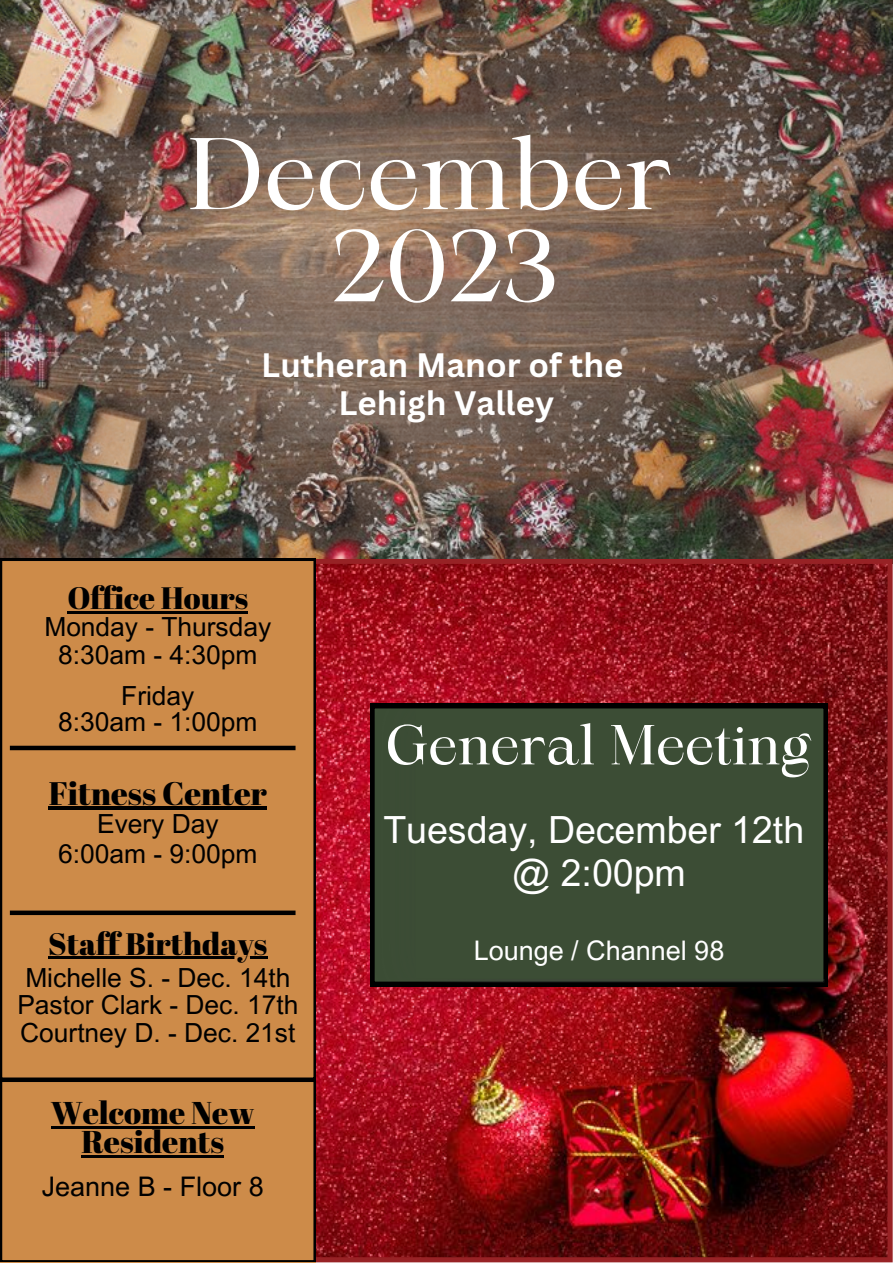
<style>
.page{position:relative;width:893px;height:1264px;background:#fff}
.page>*{position:absolute;margin:0;border:0;box-sizing:border-box;transform-origin:0 0}
.t1{font:97.35px "Maharlika";color:#fff}
.t2{font:54px "Maharlika";color:#fff}
.t3{font:37.5px "Arial MT Pro";color:#fff}
.t4{font:700 33px "Canva Sans";color:#fff}
.t5{font:32.55px "Abril Fatface";color:#000}
.t6{font:31.5px/29.2px "Abril Fatface";color:#000;text-align:center}
.t7{font:31.05px "Abril Fatface";color:#000}
.t8{font:27px "Arial MT Pro";color:#fff}
.t9{font:27px "Arial MT Pro";color:#000}
.t10{font:26.4px "Arial MT Pro";color:#000}
</style>
<div class="page">
<img style="left:0;top:0;width:892px;height:558px">
<img style="left:316px;top:558px;width:576px;height:704px">
<div style="left:0;top:558px;width:316px;height:521px;background:#cd8b49"></div>
<div style="left:0;top:1079px;width:316px;height:182px;background:#cd8b49"></div>
<div style="left:370px;top:704px;width:457px;height:282px;background:#3c4d35"></div>
<hr style="left:67px;top:611px;width:181px;height:2px;background:#000">
<hr style="left:49px;top:806px;width:218px;height:3px;background:#000">
<hr style="left:48px;top:956px;width:219px;height:2px;background:#000">
<hr style="left:51px;top:1125px;width:204px;height:3px;background:#000">
<hr style="left:81px;top:1155px;width:143px;height:2px;background:#000">
<div style="left:10px;top:910px;width:285px;height:5px;background:#000"></div>
<div style="left:10px;top:745px;width:285px;height:5px;background:#000"></div>
<p class="t1" style="left:187px;top:135px;width:487px">December</p>
<p class="t1" style="left:331px;top:227px;width:227px">2023</p>
<p class="t4" style="left:261px;top:342px;width:364px">Lutheran Manor of the</p>
<p class="t4" style="left:338px;top:380px;width:217px">Lehigh Valley</p>
<p class="t7" style="left:67px;top:576px;width:182px">Office Hours</p>
<p class="t10" style="left:44px;top:617px;width:228px">Monday - Thursday</p>
<p class="t10" style="left:58px;top:645px;width:200px">8:30am - 4:30pm</p>
<p class="t10" style="left:121px;top:686px;width:75px">Friday</p>
<p class="t10" style="left:58px;top:712px;width:200px">8:30am - 1:00pm</p>
<p class="t5" style="left:49px;top:770px;width:220px">Fitness Center</p>
<p class="t10" style="left:97px;top:813px;width:123px">Every Day</p>
<p class="t10" style="left:58px;top:843px;width:200px">6:00am - 9:00pm</p>
<p class="t7" style="left:48px;top:921px;width:221px">Staff Birthdays</p>
<p class="t10" style="left:25px;top:967px;width:266px">Michelle S. - Dec. 14th</p>
<p class="t10" style="left:17px;top:995px;width:282px">Pastor Clark - Dec. 17th</p>
<p class="t10" style="left:20px;top:1023px;width:277px">Courtney D. - Dec. 21st</p>
<p class="t6" style="left:51px;top:1096px;width:205px">Welcome New<br>Residents</p>
<p class="t9" style="left:42px;top:1175px;width:223px">Jeanne B - Floor 8</p>
<p class="t2" style="left:385px;top:723px;width:429px">General Meeting</p>
<p class="t3" style="left:383px;top:815px;width:422px">Tuesday, December 12th</p>
<p class="t3" style="left:512px;top:858px;width:175px">@ 2:00pm</p>
<p class="t8" style="left:473px;top:940px;width:252px">Lounge / Channel 98</p>
</div>
